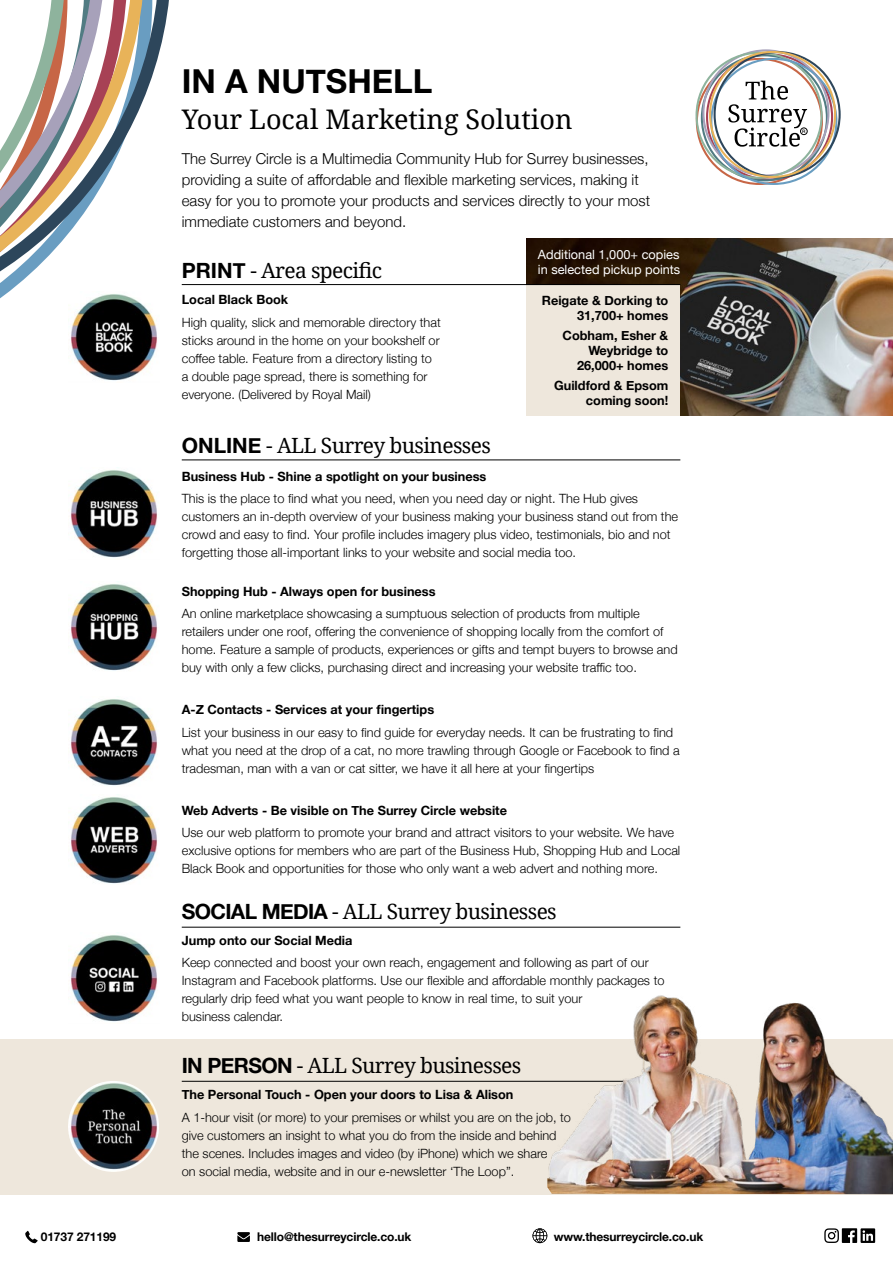
<style>
.page{position:relative;width:893px;height:1263px;background:#fff}
.page>*{position:absolute;margin:0;border:0;box-sizing:border-box;transform-origin:0 0}
.t1{font:700 33px "Helvetica Neue";color:#000}
.t2{font:27px "Droid Serif";color:#000}
.t3{font:21px "Droid Serif";letter-spacing:-.03em;color:#000}
.t4{font:300 15px/21px "Helvetica Neue";color:#000}
.t5{font:300 12.75px/18px "Helvetica Neue";color:#000}
.t6{font:700 12.75px/15px "Helvetica Neue";color:#000;text-align:right}
.t7{font:12.75px/15px "Helvetica Neue";color:#fff}
.t8{font:700 12px "Helvetica Neue";letter-spacing:-.01em;color:#000}
.t9{font:500 4.65px "Helvetica Neue";color:#000}
.s1{font-family:"Helvetica Neue";font-weight:700}
</style>
<div class="page">
<img style="left:526px;top:238px;width:367px;height:178px">
<div style="left:526px;top:285px;width:154px;height:131px;background:#eee7dc"></div>
<div style="left:0;top:1039px;width:893px;height:155px;background:#eee7dc"></div>
<svg style="left:695px;top:49px;width:146px;height:136px"></svg>
<div style="left:800px;top:128px;width:7px;height:7px;border:1px solid #000;border-radius:50%"></div>
<img style="left:87px;top:330px;width:70px;height:51px">
<img style="left:71px;top:470px;width:86px;height:88px">
<img style="left:71px;top:584px;width:86px;height:87px">
<img style="left:71px;top:699px;width:86px;height:87px">
<img style="left:71px;top:797px;width:86px;height:87px">
<img style="left:71px;top:935px;width:86px;height:87px">
<img style="left:68px;top:1081px;width:91px;height:91px;border-radius:45px">
<hr style="left:182px;top:927px;width:498px;height:1px;background:#000">
<hr style="left:182px;top:1081px;width:498px;height:1px;background:#000">
<hr style="left:182px;top:459px;width:498px;height:1px;background:#000">
<hr style="left:182px;top:284px;width:498px;height:1px;background:#000">
<svg style="left:71px;top:330px;width:81px;height:41px;background:#403b3c"></svg>
<svg style="left:145px;top:0;width:24px;height:330px"></svg>
<svg style="left:0;top:0;width:145px;height:330px"></svg>
<img style="left:547px;top:995px;width:346px;height:199px">
<svg style="left:824px;top:1228px;width:51px;height:15px"></svg>
<svg style="left:25px;top:1231px;width:13px;height:12px"></svg>
<svg style="left:237px;top:1232px;width:13px;height:10px"></svg>
<svg style="left:533px;top:1228px;width:14px;height:15px"></svg>
<h1 class="t1" style="left:182px;top:55px;width:252px">IN A NUTSHELL</h1>
<h2 class="t2" style="left:182px;top:100px;width:392px">Your Local Marketing Solution</h2>
<p class="t4" style="left:182px;top:147px;width:470px">The Surrey Circle is a Multimedia Community Hub for Surrey businesses, providing a suite of affordable and flexible marketing services, making it easy for you to promote your products and services directly to your most immediate customers and beyond.</p>
<h3 class="t3" style="left:182px;top:256px;width:202px"><span class="s1">PRINT</span> - Area specific</h3>
<p class="t6" style="left:182px;top:293px;width:108px">Local Black Book</p>
<p class="t5" style="left:182px;top:312px;width:261px">High quality, slick and memorable directory that sticks around in the home on your bookshelf or coffee table. Feature from a directory listing to a double page spread, there is something for everyone. (Delivered by Royal Mail)</p>
<h3 class="t3" style="left:182px;top:431px;width:311px"><span class="s1">ONLINE</span> - ALL Surrey businesses</h3>
<p class="t7" style="left:538px;top:247px;width:144px">Additional 1,000+ copies in selected pickup points</p>
<p class="t6" style="left:542px;top:293px;width:128px">Reigate &amp; Dorking to<br>31,700+ homes</p>
<p class="t6" style="left:563px;top:328px;width:107px">Cobham, Esher &amp;<br>Weybridge to<br>26,000+ homes</p>
<p class="t6" style="left:554px;top:379px;width:116px">Guildford &amp; Epsom coming soon!</p>
<p class="t6" style="left:182px;top:469px;width:306px">Business Hub - Shine a spotlight on your business</p>
<p class="t5" style="left:182px;top:489px;width:498px">This is the place to find what you need, when you need day or night. The Hub gives customers an in-depth overview of your business making your business stand out from the crowd and easy to find. Your profile includes imagery plus video, testimonials, bio and not forgetting those all-important links to your website and social media too.</p>
<p class="t6" style="left:182px;top:584px;width:255px">Shopping Hub - Always open for business</p>
<p class="t5" style="left:182px;top:604px;width:497px">An online marketplace showcasing a sumptuous selection of products from multiple retailers under one roof, offering the convenience of shopping locally from the comfort of home. Feature a sample of products, experiences or gifts and tempt buyers to browse and buy with only a few clicks, purchasing direct and increasing your website traffic too.</p>
<p class="t6" style="left:182px;top:702px;width:254px">A-Z Contacts - Services at your fingertips</p>
<p class="t5" style="left:182px;top:722px;width:499px">List your business in our easy to find guide for everyday needs. It can be frustrating to find what you need at the drop of a cat, no more trawling through Google or Facebook to find a tradesman, man with a van or cat sitter, we have it all here at your fingertips</p>
<p class="t6" style="left:182px;top:803px;width:327px">Web Adverts - Be visible on The Surrey Circle website</p>
<p class="t5" style="left:182px;top:822px;width:500px">Use our web platform to promote your brand and attract visitors to your website. We have exclusive options for members who are part of the Business Hub, Shopping Hub and Local<br>Black Book and opportunities for those who only want a web advert and nothing more.</p>
<h3 class="t3" style="left:182px;top:897px;width:376px"><span class="s1">SOCIAL MEDIA</span> - ALL Surrey businesses</h3>
<p class="t6" style="left:182px;top:933px;width:172px">Jump onto our Social Media</p>
<p class="t5" style="left:182px;top:953px;width:484px">Keep connected and boost your own reach, engagement and following as part of our Instagram and Facebook platforms. Use our flexible and affordable monthly packages to regularly drip feed what you want people to know in real time, to suit your<br>business calendar.</p>
<h3 class="t3" style="left:182px;top:1051px;width:341px"><span class="s1">IN PERSON</span> - ALL Surrey businesses</h3>
<p class="t6" style="left:182px;top:1087px;width:333px">The Personal Touch - Open your doors to Lisa &amp; Alison</p>
<p class="t5" style="left:182px;top:1107px;width:391px">A 1-hour visit (or more) to your premises or whilst you are on the job, to give customers an insight to what you do from the inside and behind the scenes. Includes images and video (by iPhone) which we share<br>on social media, website and in our e-newsletter ‘The Loop”.</p>
<p class="t8" style="left:41px;top:1227px;width:77px">01737 271199</p>
<p class="t8" style="left:257px;top:1227px;width:156px">hello@thesurreycircle.co.uk</p>
<p class="t8" style="left:554px;top:1227px;width:151px">www.thesurreycircle.co.uk</p>
<p class="t9" style="left:802px;top:127px;width:5px">R</p>
</div>
